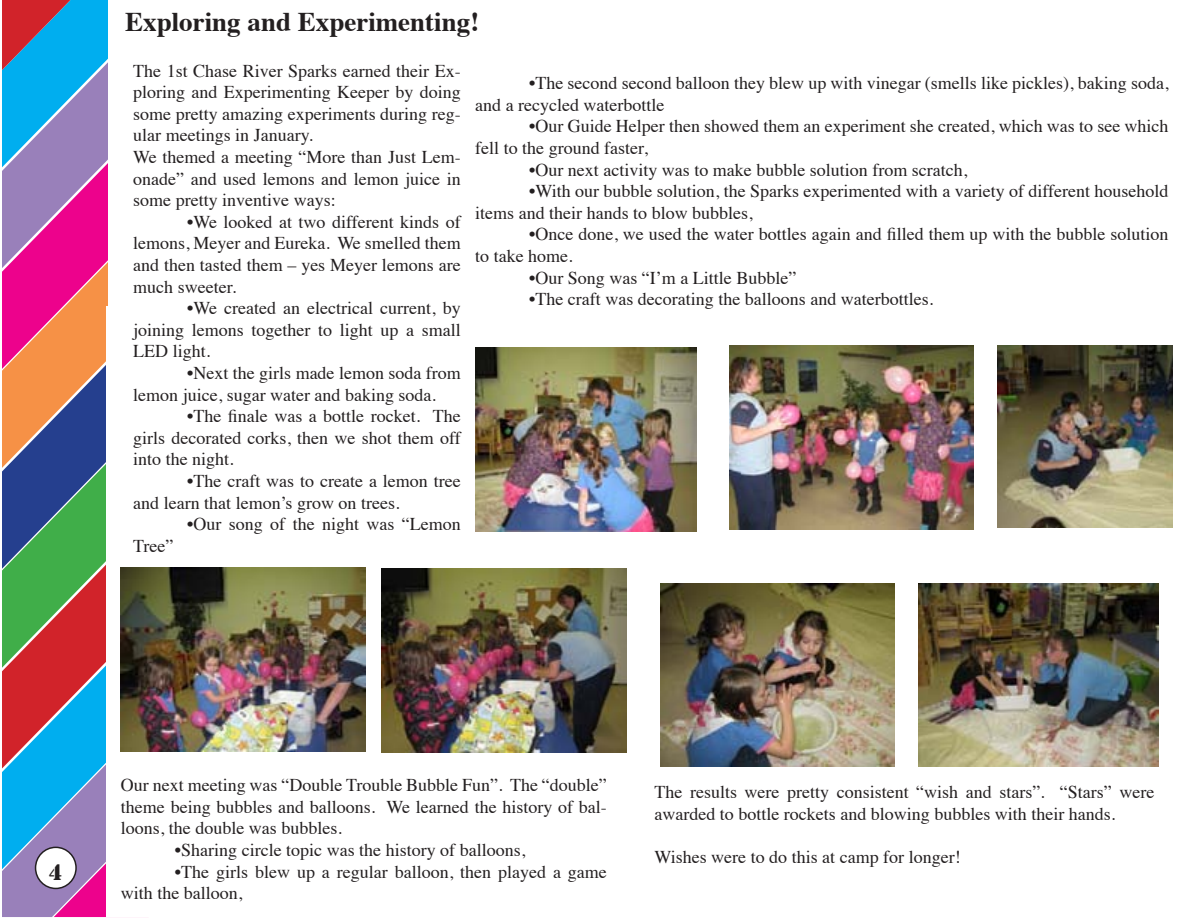
<style>
.page{position:relative;width:1188px;height:918px;background:#fff}
.page>*{position:absolute;margin:0;border:0;box-sizing:border-box;transform-origin:0 0}
.t1{font:36px "Times";color:#231f20}
.t2{font:700 27px "Times";color:#231f20}
.t3{font:21px "Stencil Std";color:#231f20}
.t4{font:18px/21.6px "Times";color:#231f20}
</style>
<div class="page">
<svg style="left:2px;top:571px;width:104px;height:44px;fill:#40ae49"></svg>
<svg style="left:2px;top:371px;width:104px;height:200px"></svg>
<svg style="left:2px;top:871px;width:104px;height:46px;fill:#9980ba"></svg>
<svg style="left:2px;top:615px;width:254px;height:256px"></svg>
<svg style="left:2px;top:169px;width:106px;height:202px"></svg>
<svg style="left:2px;top:0;width:106px;height:169px"></svg>
<div style="left:106px;top:307px;width:49px;height:610px;background:#fff"></div>
<div style="left:36px;top:847px;width:40px;height:41px;background:#fff;border-radius:50%"></div>
<div style="left:35px;top:847px;width:42px;height:42px;border:2px solid #231f20;border-radius:50%"></div>
<img style="left:121px;top:567px;width:245px;height:184px">
<img style="left:382px;top:569px;width:245px;height:184px">
<img style="left:475px;top:348px;width:221px;height:184px">
<img style="left:998px;top:346px;width:175px;height:181px">
<img style="left:729px;top:346px;width:245px;height:184px">
<img style="left:661px;top:583px;width:234px;height:184px">
<img style="left:918px;top:583px;width:240px;height:184px">
<p class="t2" style="left:125px;top:-4px;width:356px">Exploring and Experimenting!</p>
<p class="t4" style="left:133px;top:58px;width:329px;text-align:justify">The 1st Chase River Sparks earned their Ex&shy;ploring and Experimenting Keeper by doing some pretty amazing experiments during reg&shy;ular meetings in January.</p>
<p class="t4" style="left:133px;top:145px;width:329px;text-align:justify">We themed a meeting “More than Just Lem&shy;onade” and used lemons and lemon juice in some pretty inventive ways:</p>
<p class="t4" style="left:133px;top:209px;width:329px;text-align:justify;text-indent:54px">•We looked at two different kinds of lemons, Meyer and Eureka. We smelled them and then tasted them – yes Meyer lemons are much sweeter.</p>
<p class="t4" style="left:133px;top:296px;width:329px;text-align:justify;text-indent:54px">•We created an electrical current, by joining lemons together to light up a small LED light.</p>
<p class="t4" style="left:133px;top:361px;width:329px;text-indent:54px">•Next the girls made lemon soda from lemon juice, sugar water and baking soda.</p>
<p class="t4" style="left:133px;top:404px;width:329px;text-align:justify;text-indent:54px">•The finale was a bottle rocket. The girls decorated corks, then we shot them off into the night.</p>
<p class="t4" style="left:133px;top:469px;width:329px;text-indent:54px">•The craft was to create a lemon tree and learn that lemon’s grow on trees.</p>
<p class="t4" style="left:187px;top:512px;width:275px">•Our song of the night was “Lemon</p>
<p class="t4" style="left:133px;top:533px;width:42px">Tree”</p>
<p class="t4" style="left:475px;top:71px;width:695px;text-indent:54px">•The second second balloon they blew up with vinegar (smells like pickles), baking soda, and a recycled waterbottle</p>
<p class="t4" style="left:475px;top:114px;width:695px;text-indent:54px">•Our Guide Helper then showed them an experiment she created, which was to see which fell to the ground faster,</p>
<p class="t4" style="left:529px;top:157px;width:440px">•Our next activity was to make bubble solution from scratch,</p>
<p class="t4" style="left:475px;top:179px;width:695px;text-indent:54px">•With our bubble solution, the Sparks experimented with a variety of different household items and their hands to blow bubbles,</p>
<p class="t4" style="left:475px;top:222px;width:695px;text-indent:54px">•Once done, we used the water bottles again and filled them up with the bubble solution to take home.</p>
<p class="t4" style="left:529px;top:265px;width:269px">•Our Song was “I’m a Little Bubble”</p>
<p class="t4" style="left:529px;top:287px;width:406px">•The craft was decorating the balloons and waterbottles.</p>
<h1 class="t1" style="left:310px;top:227px;width:617px">Girl Guides of Canada Pacific Shores Area</h1>
<p class="t3" style="left:49px;top:858px;width:15px">4</p>
<p class="t4" style="left:121px;top:773px;width:488px;text-align:justify">Our next meeting was “Double Trouble Bubble Fun”. The “double” theme being bubbles and balloons. We learned the history of bal&shy;loons, the double was bubbles.</p>
<p class="t4" style="left:175px;top:838px;width:352px">•Sharing circle topic was the history of balloons,</p>
<p class="t4" style="left:121px;top:859px;width:488px;text-indent:54px">•The girls blew up a regular balloon, then played a game with the balloon,</p>
<p class="t4" style="left:654px;top:780px;width:501px">The results were pretty consistent “wish and stars”. “Stars” were awarded to bottle rockets and blowing bubbles with their hands.</p>
<p class="t4" style="left:654px;top:845px;width:308px">Wishes were to do this at camp for longer!</p>
</div>
